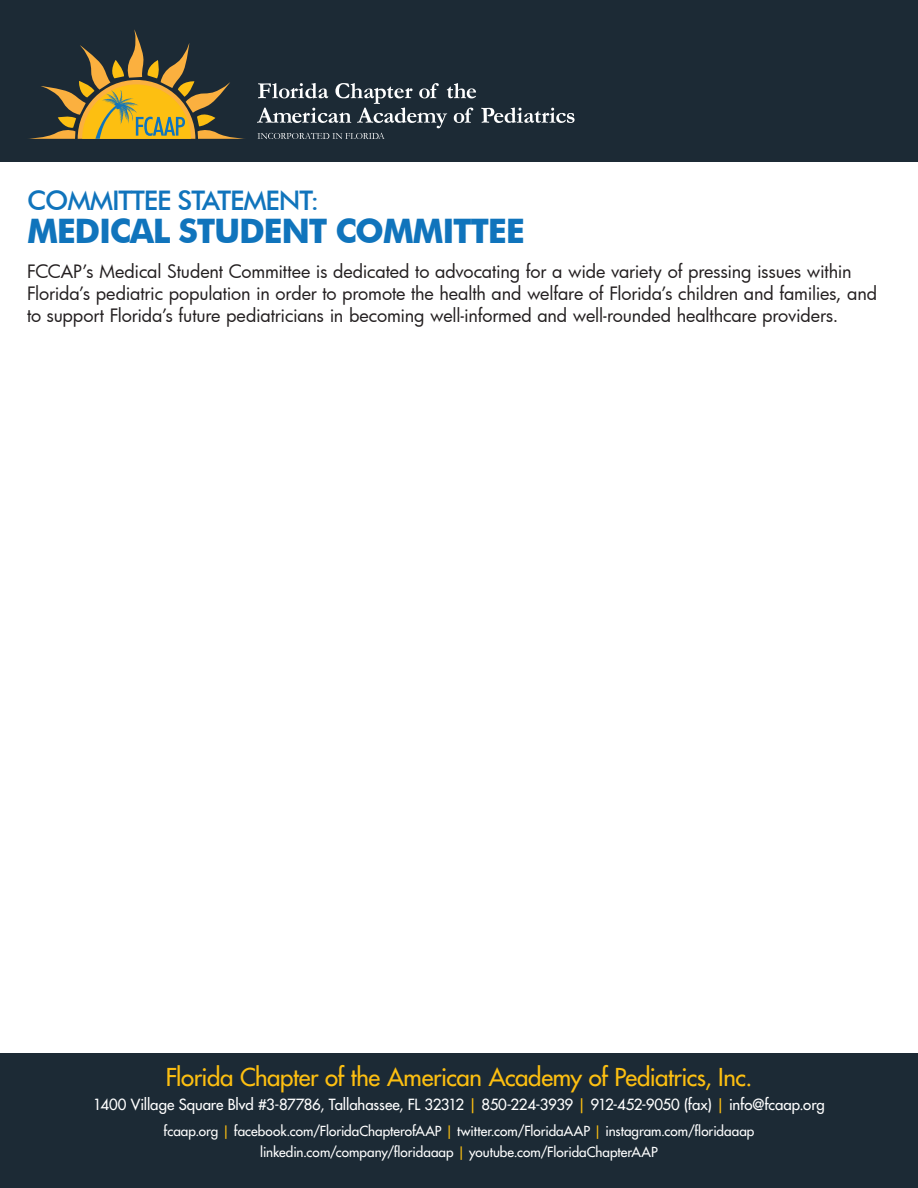
<style>
.page{position:relative;width:918px;height:1188px;background:#fff}
.page>*{position:absolute;margin:0;border:0;box-sizing:border-box;transform-origin:0 0}
.t1{font:700 33.75px "Futura BT";letter-spacing:-.04em;color:#1074bc}
.t2{font:500 27px "Futura BT";letter-spacing:-.04em;color:#1074bc}
.t3{font:500 24px "Futura Std";letter-spacing:-.015em;color:#fdbf11}
.t4{font:18px/21.6px "Futura";letter-spacing:-.01em;color:#231f20}
.t5{font:500 15px "Futura Std";letter-spacing:-.01em;color:#fff}
.t6{font:500 13.5px/21px "Futura Std";color:#fff;text-align:center}
.s1{color:#fdbf11}
</style>
<div class="page">
<div style="left:0;top:0;width:918px;height:162px;background:#1c2a35"></div>
<svg style="left:28px;top:29px;width:217px;height:110px"></svg>
<svg style="left:257px;top:83px;width:318px;height:56px"></svg>
<div style="left:0;top:1053px;width:918px;height:135px;background:#1c2a35"></div>
<p class="t2" style="left:27px;top:184px;width:294px">COMMITTEE STATEMENT:</p>
<p class="t1" style="left:27px;top:210px;width:499px">MEDICAL STUDENT COMMITTEE</p>
<p class="t4" style="left:27px;top:261px;width:852px">FCCAP’s Medical Student Committee is dedicated to advocating for a wide variety of pressing issues within<br>Florida’s pediatric population in order to promote the health and welfare of Florida’s children and families, and to support Florida’s future pediatricians in becoming well-informed and well-rounded healthcare providers.</p>
<p class="t3" style="left:166px;top:1062px;width:588px">Florida Chapter of the American Academy of Pediatrics, Inc.</p>
<p class="t5" style="left:93px;top:1095px;width:733px">1400 Village Square Blvd #3-87786, Tallahassee, FL 32312 <span class="s1">|</span> 850-224-3939 <span class="s1">|</span> 912-452-9050 (fax) <span class="s1">|</span> info@fcaap.org</p>
<p class="t6" style="left:164px;top:1120px;width:592px">fcaap.org <span class="s1">|</span> facebook.com/FloridaChapterofAAP <span class="s1">|</span> twitter.com/FloridaAAP <span class="s1">|</span> instagram.com/floridaaap linkedin.com/company/floridaaap <span class="s1">|</span> youtube.com/FloridaChapterAAP</p>
</div>
